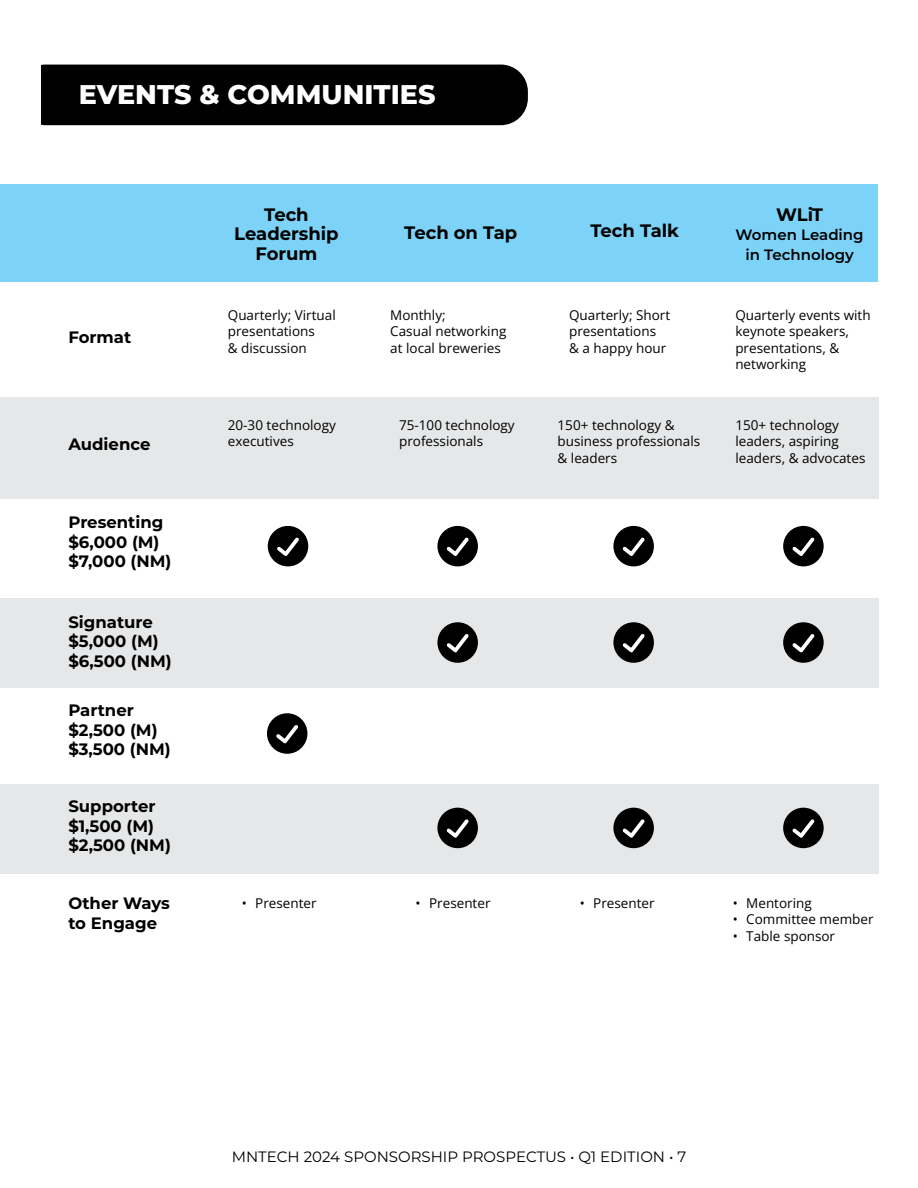
<style>
.page{position:relative;width:918px;height:1188px;background:#fff}
.page>*{position:absolute;margin:0;border:0;box-sizing:border-box;transform-origin:0 0}
.t1{font:800 27px "Montserrat";color:#fff}
.t2{font:700 18px/19.5px "Montserrat";color:#000;text-align:center}
.t3{font:700 16.5px/19.5px "Montserrat";color:#000}
.t4{font:15px "Montserrat";color:#000}
.t5{font:600 15px/19.5px "Montserrat";color:#000;text-align:center}
.t6{font:13.5px/16.5px "Open Sans";color:#000}
</style>
<div class="page">
<div style="left:0;top:397px;width:879px;height:102px;background:#e6e7e8"></div>
<div style="left:0;top:598px;width:879px;height:90px;background:#e6e7e8"></div>
<div style="left:0;top:784px;width:879px;height:90px;background:#e6e7e8"></div>
<div style="left:0;top:184px;width:878px;height:98px;background:#7cd3f7"></div>
<div style="left:19px;top:65px;width:509px;height:60px;background:#000;border-radius:27px"></div>
<div style="left:12px;top:48px;width:29px;height:90px;background:#fff"></div>
<div style="left:783px;top:526px;width:41px;height:40px;background:#000;border-radius:50%"></div>
<svg style="left:792px;top:537px;width:23px;height:19px"></svg>
<div style="left:783px;top:622px;width:41px;height:41px;background:#000;border-radius:50%"></div>
<svg style="left:792px;top:634px;width:23px;height:18px"></svg>
<div style="left:783px;top:808px;width:41px;height:40px;background:#000;border-radius:50%"></div>
<svg style="left:792px;top:819px;width:23px;height:19px"></svg>
<div style="left:613px;top:526px;width:41px;height:40px;background:#000;border-radius:50%"></div>
<svg style="left:623px;top:537px;width:22px;height:19px"></svg>
<div style="left:613px;top:622px;width:41px;height:41px;background:#000;border-radius:50%"></div>
<svg style="left:623px;top:634px;width:22px;height:18px"></svg>
<div style="left:613px;top:808px;width:41px;height:40px;background:#000;border-radius:50%"></div>
<svg style="left:623px;top:819px;width:22px;height:19px"></svg>
<div style="left:267px;top:713px;width:40px;height:41px;background:#000;border-radius:50%"></div>
<svg style="left:276px;top:725px;width:22px;height:18px"></svg>
<div style="left:437px;top:526px;width:41px;height:40px;background:#000;border-radius:50%"></div>
<svg style="left:447px;top:537px;width:22px;height:19px"></svg>
<div style="left:437px;top:622px;width:41px;height:41px;background:#000;border-radius:50%"></div>
<svg style="left:447px;top:634px;width:22px;height:18px"></svg>
<div style="left:437px;top:808px;width:41px;height:40px;background:#000;border-radius:50%"></div>
<svg style="left:447px;top:819px;width:22px;height:19px"></svg>
<div style="left:268px;top:526px;width:40px;height:40px;background:#000;border-radius:50%"></div>
<svg style="left:277px;top:537px;width:22px;height:19px"></svg>
<h1 class="t1" style="left:79px;top:75px;width:358px">EVENTS &amp; COMMUNITIES</h1>
<p class="t3" style="left:68px;top:327px;width:64px">Format</p>
<p class="t3" style="left:68px;top:433px;width:84px">Audience</p>
<p class="t3" style="left:68px;top:512px;width:105px">Presenting $6,000 (M) $7,000 (NM)</p>
<p class="t3" style="left:68px;top:611px;width:105px">Signature $5,000 (M) $6,500 (NM)</p>
<p class="t3" style="left:68px;top:700px;width:104px">Partner $2,500 (M) $3,500 (NM)</p>
<p class="t3" style="left:68px;top:796px;width:104px">Supporter $1,500 (M) $2,500 (NM)</p>
<p class="t3" style="left:68px;top:893px;width:103px">Other Ways to Engage</p>
<h2 class="t2" style="left:234px;top:204px;width:106px">Tech<br>Leadership<br>Forum</h2>
<p class="t6" style="left:228px;top:306px;width:109px">Quarterly; Virtual presentations<br>&amp; discussion</p>
<p class="t6" style="left:228px;top:416px;width:109px">20-30 technology executives</p>
<h2 class="t2" style="left:404px;top:222px;width:115px">Tech on Tap</h2>
<p class="t6" style="left:390px;top:306px;width:118px">Monthly;<br>Casual networking at local breweries</p>
<p class="t6" style="left:399px;top:416px;width:117px">75-100 technology professionals</p>
<p class="t6" style="left:242px;top:894px;width:76px">• Presenter</p>
<p class="t6" style="left:416px;top:894px;width:76px">• Presenter</p>
<h2 class="t2" style="left:590px;top:220px;width:90px">Tech Talk</h2>
<p class="t6" style="left:569px;top:306px;width:103px">Quarterly; Short presentations<br>&amp; a happy hour</p>
<p class="t6" style="left:558px;top:416px;width:144px">150+ technology &amp; business professionals &amp; leaders</p>
<h2 class="t2" style="left:776px;top:204px;width:48px">WLiT</h2>
<p class="t5" style="left:736px;top:225px;width:130px">Women Leading in Technology</p>
<p class="t6" style="left:735px;top:306px;width:137px">Quarterly events with keynote speakers, presentations, &amp; networking</p>
<p class="t6" style="left:735px;top:416px;width:132px">150+ technology leaders, aspiring leaders, &amp; advocates</p>
<p class="t6" style="left:580px;top:894px;width:76px">• Presenter</p>
<p class="t6" style="left:733px;top:894px;width:80px">• Mentoring</p>
<p class="t6" style="left:733px;top:911px;width:142px">• Committee member</p>
<p class="t6" style="left:733px;top:927px;width:104px">• Table sponsor</p>
<p class="t4" style="left:232px;top:1146px;width:456px">MNTECH 2024 SPONSORSHIP PROSPECTUS • Q1 EDITION • 7</p>
</div>
